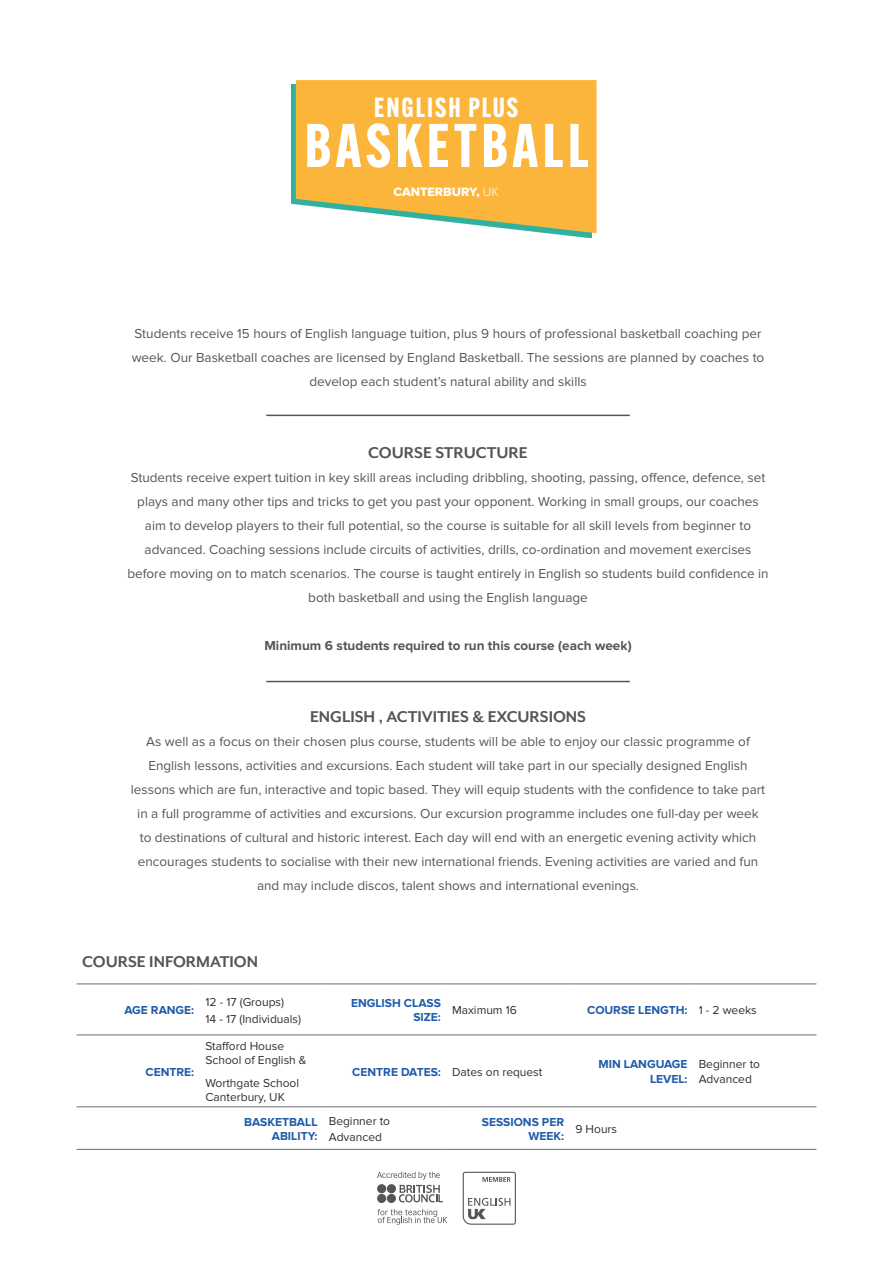
<style>
.page{position:relative;width:893px;height:1263px;background:#fff}
.page>*{position:absolute;margin:0;border:0;box-sizing:border-box;transform-origin:0 0}
.t1{font:700 60.3px "Alternate Gothic Cond ATF";letter-spacing:.075em;color:#fff}
.t2{font:700 27px "Alternate Gothic Cond ATF";letter-spacing:.075em;color:#fff}
.t3{font:700 18px "Mr Eaves XL Mod OT";color:#545557}
.t4{font:13.5px/24px "Proxima Nova";color:#545557;text-align:center}
.t5{font:700 13.5px "Proxima Nova";color:#545557}
.t6{font:12.6px "Proxima Nova Extrabld";color:#fff}
.Sub_Heads_Blue{font:12px/14.4px "Proxima Nova";color:#312f30}
.Sub_Heads_Blue-2{font:700 12px/14.4px "Proxima Nova";color:#1e5baa;text-align:right}
.s1{font-family:"Proxima Nova";font-weight:300}
</style>
<div class="page">
<hr style="left:266px;top:681px;width:364px;height:1px;background:#545557">
<hr style="left:266px;top:415px;width:364px;height:1px;background:#545557">
<svg style="left:463px;top:1172px;width:53px;height:53px"></svg>
<svg style="left:377px;top:1172px;width:63px;height:7px"></svg>
<svg style="left:377px;top:1209px;width:70px;height:16px"></svg>
<svg style="left:399px;top:1185px;width:44px;height:17px"></svg>
<div style="left:377px;top:1184px;width:9px;height:9px;background:#545557;border-radius:50%"></div>
<div style="left:387px;top:1184px;width:9px;height:9px;background:#545557;border-radius:50%"></div>
<div style="left:377px;top:1194px;width:9px;height:9px;background:#545557;border-radius:50%"></div>
<div style="left:387px;top:1194px;width:9px;height:9px;background:#545557;border-radius:50%"></div>
<hr style="left:77px;top:984px;width:123px;height:1px;background:#6c6d70">
<hr style="left:200px;top:984px;width:123px;height:1px;background:#6c6d70">
<hr style="left:323px;top:984px;width:123px;height:1px;background:#6c6d70">
<hr style="left:446px;top:984px;width:124px;height:1px;background:#6c6d70">
<hr style="left:570px;top:984px;width:123px;height:1px;background:#6c6d70">
<hr style="left:693px;top:984px;width:123px;height:1px;background:#6c6d70">
<hr style="left:77px;top:1035px;width:123px;height:1px;background:#6c6d70">
<hr style="left:200px;top:1035px;width:123px;height:1px;background:#6c6d70">
<hr style="left:323px;top:1035px;width:123px;height:1px;background:#6c6d70">
<hr style="left:446px;top:1035px;width:124px;height:1px;background:#6c6d70">
<hr style="left:570px;top:1035px;width:123px;height:1px;background:#6c6d70">
<hr style="left:693px;top:1035px;width:123px;height:1px;background:#6c6d70">
<hr style="left:77px;top:1106px;width:123px;height:1px;background:#6c6d70">
<hr style="left:200px;top:1106px;width:123px;height:1px;background:#6c6d70">
<hr style="left:323px;top:1106px;width:123px;height:1px;background:#6c6d70">
<hr style="left:446px;top:1106px;width:124px;height:1px;background:#6c6d70">
<hr style="left:570px;top:1106px;width:123px;height:1px;background:#6c6d70">
<hr style="left:693px;top:1106px;width:123px;height:1px;background:#6c6d70">
<hr style="left:77px;top:1149px;width:123px;height:1px;background:#6c6d70">
<hr style="left:200px;top:1149px;width:123px;height:1px;background:#6c6d70">
<hr style="left:323px;top:1149px;width:123px;height:1px;background:#6c6d70">
<hr style="left:446px;top:1149px;width:124px;height:1px;background:#6c6d70">
<hr style="left:570px;top:1149px;width:123px;height:1px;background:#6c6d70">
<hr style="left:693px;top:1149px;width:123px;height:1px;background:#6c6d70">
<svg style="left:291px;top:84px;width:300px;height:154px"></svg>
<svg style="left:296px;top:80px;width:300px;height:153px;background:#f5ba4d"></svg>
<hr style="left:892px;top:0;width:1px;height:1263px;background:#1e5baa">
<p class="t2" style="left:374px;top:90px;width:145px">ENGLISH PLUS</p>
<p class="t1" style="left:305px;top:108px;width:285px">BASKETBALL</p>
<p class="t6" style="left:393px;top:182px;width:107px">CANTERBURY, <span class="s1">UK</span></p>
<p class="t4" style="left:132px;top:322px;width:634px">Students receive 15 hours of English language tuition, plus 9 hours of professional basketball coaching per week. Our Basketball coaches are licensed by England Basketball. The sessions are planned by coaches to develop each student’s natural ability and skills</p>
<p class="t3" style="left:368px;top:443px;width:161px">COURSE STRUCTURE</p>
<p class="t4" style="left:127px;top:466px;width:643px">Students receive expert tuition in key skill areas including dribbling, shooting, passing, offence, defence, set plays and many other tips and tricks to get you past your opponent. Working in small groups, our coaches aim to develop players to their full potential, so the course is suitable for all skill levels from beginner to advanced. Coaching sessions include circuits of activities, drills, co-ordination and movement exercises before moving on to match scenarios. The course is taught entirely in English so students build confidence in both basketball and using the English language</p>
<p class="t5" style="left:264px;top:639px;width:369px">Minimum 6 students required to run this course (each week)</p>
<p class="t3" style="left:310px;top:707px;width:278px">ENGLISH , ACTIVITIES &amp; EXCURSIONS</p>
<p class="t4" style="left:131px;top:730px;width:636px">As well as a focus on their chosen plus course, students will be able to enjoy our classic programme of English lessons, activities and excursions. Each student will take part in our specially designed English lessons which are fun, interactive and topic based. They will equip students with the confidence to take part in a full programme of activities and excursions. Our excursion programme includes one full-day per week to destinations of cultural and historic interest. Each day will end with an energetic evening activity which encourages students to socialise with their new international friends. Evening activities are varied and fun and may include discos, talent shows and international evenings.</p>
<p class="t3" style="left:82px;top:952px;width:178px">COURSE INFORMATION</p>
<p class="Sub_Heads_Blue-2" style="left:124px;top:1003px;width:71px">AGE RANGE:</p>
<p class="Sub_Heads_Blue" style="left:205px;top:995px;width:80px">12 - 17 (Groups)</p>
<p class="Sub_Heads_Blue" style="left:205px;top:1012px;width:97px">14 - 17 (Individuals)</p>
<p class="Sub_Heads_Blue-2" style="left:146px;top:1065px;width:50px">CENTRE:</p>
<p class="Sub_Heads_Blue" style="left:205px;top:1039px;width:103px">Stafford House<br>School of English &amp;</p>
<p class="Sub_Heads_Blue" style="left:205px;top:1076px;width:95px">Worthgate School<br>Canterbury, UK</p>
<p class="Sub_Heads_Blue-2" style="left:351px;top:996px;width:91px">ENGLISH CLASS<br>SIZE:</p>
<p class="Sub_Heads_Blue" style="left:452px;top:1003px;width:66px">Maximum 16</p>
<p class="Sub_Heads_Blue-2" style="left:587px;top:1003px;width:102px">COURSE LENGTH:</p>
<p class="Sub_Heads_Blue" style="left:699px;top:1003px;width:60px">1 - 2 weeks</p>
<p class="Sub_Heads_Blue-2" style="left:352px;top:1065px;width:90px">CENTRE DATES:</p>
<p class="Sub_Heads_Blue" style="left:452px;top:1064px;width:92px">Dates on request</p>
<p class="Sub_Heads_Blue-2" style="left:598px;top:1058px;width:91px">MIN LANGUAGE<br>LEVEL:</p>
<p class="Sub_Heads_Blue" style="left:699px;top:1057px;width:63px">Beginner to</p>
<p class="Sub_Heads_Blue" style="left:699px;top:1072px;width:55px">Advanced</p>
<p class="Sub_Heads_Blue-2" style="left:244px;top:1115px;width:75px">BASKETBALL<br>ABILITY:</p>
<p class="Sub_Heads_Blue" style="left:329px;top:1114px;width:63px">Beginner to</p>
<p class="Sub_Heads_Blue" style="left:329px;top:1129px;width:55px">Advanced</p>
<p class="Sub_Heads_Blue-2" style="left:482px;top:1115px;width:84px">SESSIONS PER<br>WEEK:</p>
<p class="Sub_Heads_Blue" style="left:575px;top:1122px;width:43px">9 Hours</p>
</div>
